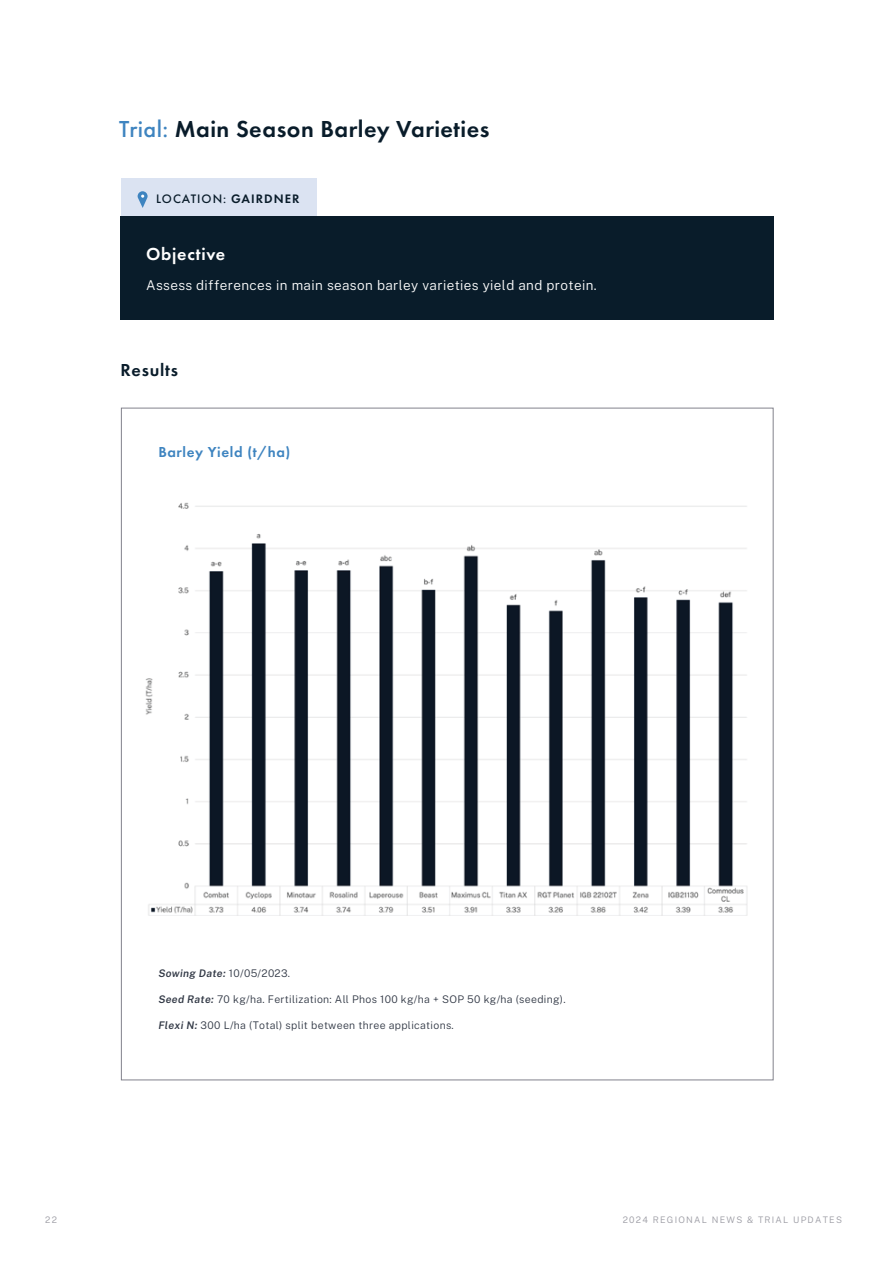
<style>
.page{position:relative;width:893px;height:1263px;background:#fff}
.page>*{position:absolute;margin:0;border:0;box-sizing:border-box;transform-origin:0 0}
.Heading_5_-_Trial_title{font:600 24px "Futura PT";letter-spacing:.02em;color:#091c2a}
.Heading_2__diff_spacing{font:600 18px "Futura PT";letter-spacing:.04em;color:#fff}
.Heading_2__diff_spacing-2{font:600 18px "Futura PT";letter-spacing:.04em;color:#091c2a}
.Blue_heading_6{font:600 15px "Futura PT";letter-spacing:.04em;color:#3e84c0}
.Body{font:100 13.5px "Public Sans";letter-spacing:.03em;color:#fff}
.Heading_3{font:500 12.75px "Futura PT";letter-spacing:.08em;color:#091c2a}
.Small_Body___caption{font:100 10.5px "Public Sans";letter-spacing:.03em;color:#313845}
.Small_Body___caption-2{font:italic 100 10.5px "Public Sans";letter-spacing:.03em;color:#313845}
.t1{font:100 9px "Public Sans";letter-spacing:.14em;color:#9b9ba3}
.s1{font-weight:500;color:#3e84c0}
.s2{font-weight:600}
.s3{font-style:normal}
.s4{font-style:italic}
</style>
<div class="page">
<div style="left:121px;top:216px;width:653px;height:104px;background:#091c2a"></div>
<div style="left:121px;top:178px;width:195px;height:38px;background:#dbe3f2"></div>
<svg style="left:138px;top:191px;width:10px;height:17px"></svg>
<img style="left:145px;top:502px;width:603px;height:414px">
<p class="Heading_5_-_Trial_title" style="left:119px;top:114px;width:372px"><span class="s1">Trial:</span> Main Season Barley Varieties</p>
<p class="Heading_3" style="left:156px;top:192px;width:145px">LOCATION: <span class="s2">GAIRDNER</span></p>
<p class="Heading_2__diff_spacing" style="left:146px;top:242px;width:81px">Objective</p>
<p class="Body" style="left:146px;top:276px;width:452px">Assess differences in main season barley varieties yield and protein.</p>
<p class="Heading_2__diff_spacing-2" style="left:121px;top:359px;width:59px">Results</p>
<p class="Blue_heading_6" style="left:158px;top:443px;width:133px">Barley Yield (t/ha)</p>
<p class="Small_Body___caption-2" style="left:158px;top:967px;width:133px">Sowing Date: <span class="s3">10/05/2023.</span></p>
<p class="Small_Body___caption" style="left:158px;top:992px;width:409px"><span class="s4">Seed Rate:</span> 70 kg/ha. Fertilization: All Phos 100 kg/ha + SOP 50 kg/ha (seeding).</p>
<p class="Small_Body___caption" style="left:158px;top:1018px;width:297px"><span class="s4">Flexi N:</span> 300 L/ha (Total) split between three applications.</p>
<p class="t1" style="left:45px;top:1214px;width:13px">22</p>
<p class="t1" style="left:623px;top:1214px;width:221px">2024 REGIONAL NEWS &amp; TRIAL UPDATES</p>
</div>
